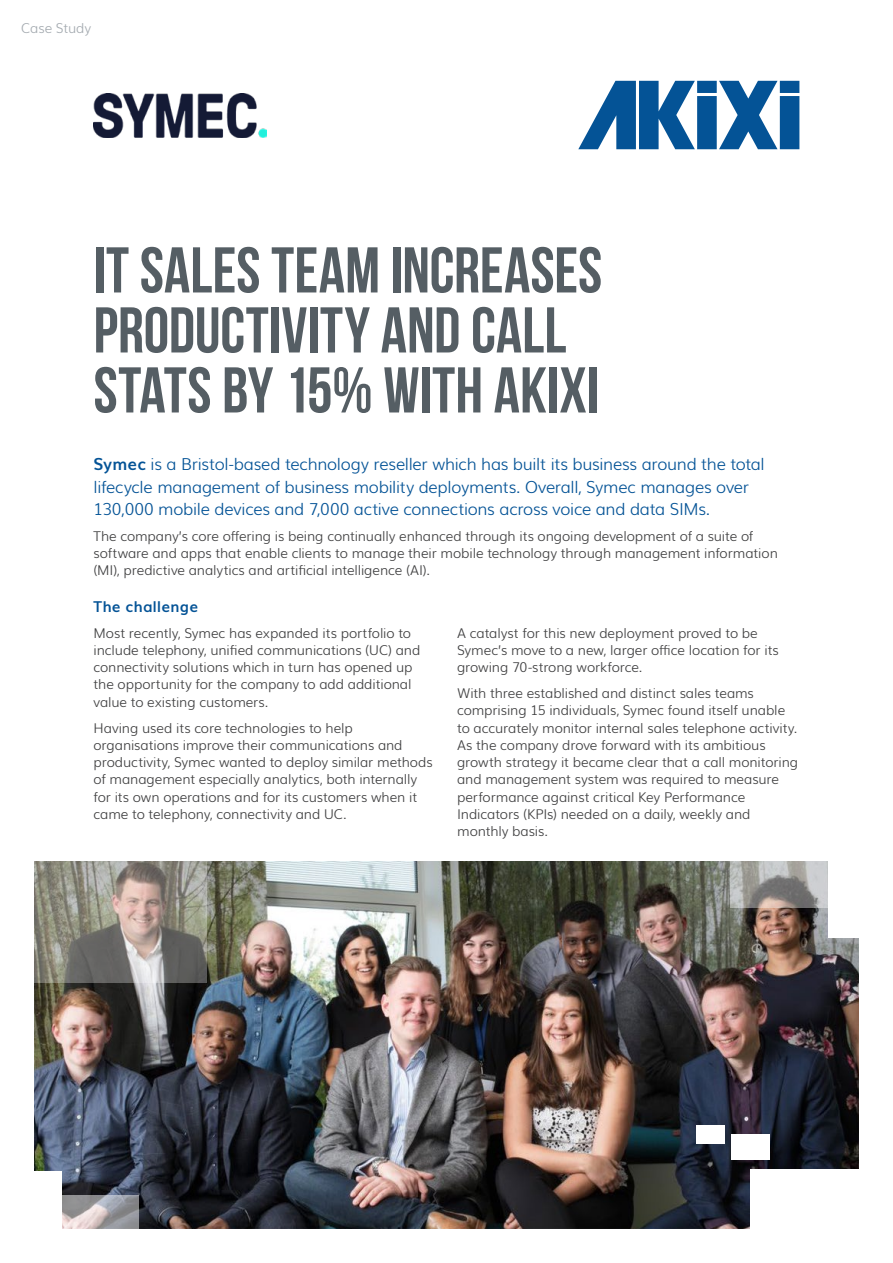
<style>
.page{position:relative;width:893px;height:1263px;background:#fff}
.page>*{position:absolute;margin:0;border:0;box-sizing:border-box;transform-origin:0 0}
.Main_head{font:64.5px/60px "Bebas Neue";color:#555e64}
.intro{font:300 16.5px/22.5px "Muli";letter-spacing:-.015em;color:#045396}
.Sub_Head{font:700 15px "Muli";letter-spacing:.025em;color:#045396}
.Body{font:300 13.5px/17.2px "Muli";letter-spacing:-.01em;color:#3e3e3f}
.intro-2{font:300 13.5px "Muli";letter-spacing:-.015em;color:#a4aab0}
.s1{font-weight:700}
</style>
<div class="page">
<img style="left:34px;top:80px;width:825px;height:1149px">
<svg style="left:34px;top:824px;width:173px;height:159px"></svg>
<svg style="left:62px;top:1195px;width:77px;height:34px;background:#aaa6a9"></svg>
<div style="left:0;top:1171px;width:62px;height:75px;background:#fff"></div>
<div style="left:828px;top:836px;width:65px;height:102px;background:#fff"></div>
<svg style="left:731px;top:815px;width:128px;height:93px"></svg>
<div style="left:750px;top:1169px;width:140px;height:92px;background:#fff"></div>
<div style="left:731px;top:1134px;width:39px;height:26px;background:#fff"></div>
<div style="left:696px;top:1125px;width:29px;height:19px;background:#fff"></div>
<svg style="left:578px;top:81px;width:221px;height:68px"></svg>
<img style="left:94px;top:93px;width:173px;height:44px">
<p class="intro-2" style="left:21px;top:17px;width:71px">Case Study</p>
<p class="Main_head" style="left:94px;top:240px;width:510px">IT SALES TEAM INCREASES<br>PRODUCTIVITY AND CALL<br>STATS BY 15% WITH AKIXI</p>
<p class="intro" style="left:94px;top:452px;width:673px"><span class="s1">Symec</span> is a Bristol-based technology reseller which has built its business around the total lifecycle management of business mobility deployments. Overall, Symec manages over<br>130,000 mobile devices and 7,000 active connections across voice and data SIMs.</p>
<p class="Body" style="left:94px;top:526px;width:686px">The company’s core offering is being continually enhanced through its ongoing development of a suite of software and apps that enable clients to manage their mobile technology through management information (MI), predictive analytics and artificial intelligence (AI).</p>
<p class="Sub_Head" style="left:94px;top:594px;width:106px">The challenge</p>
<p class="Body" style="left:94px;top:623px;width:328px">Most recently, Symec has expanded its portfolio to include telephony, unified communications (UC) and connectivity solutions which in turn has opened up the opportunity for the company to add additional value to existing customers.</p>
<p class="Body" style="left:94px;top:718px;width:341px">Having used its core technologies to help organisations improve their communications and productivity, Symec wanted to deploy similar methods of management especially analytics, both internally for its own operations and for its customers when it came to telephony, connectivity and UC.</p>
<p class="Body" style="left:457px;top:623px;width:323px">A catalyst for this new deployment proved to be<br>Symec’s move to a new, larger office location for its growing 70-strong workforce.</p>
<p class="Body" style="left:457px;top:683px;width:343px">With three established and distinct sales teams comprising 15 individuals, Symec found itself unable to accurately monitor internal sales telephone activity.<br>As the company drove forward with its ambitious growth strategy it became clear that a call monitoring and management system was required to measure performance against critical Key Performance Indicators (KPIs) needed on a daily, weekly and monthly basis.</p>
</div>
